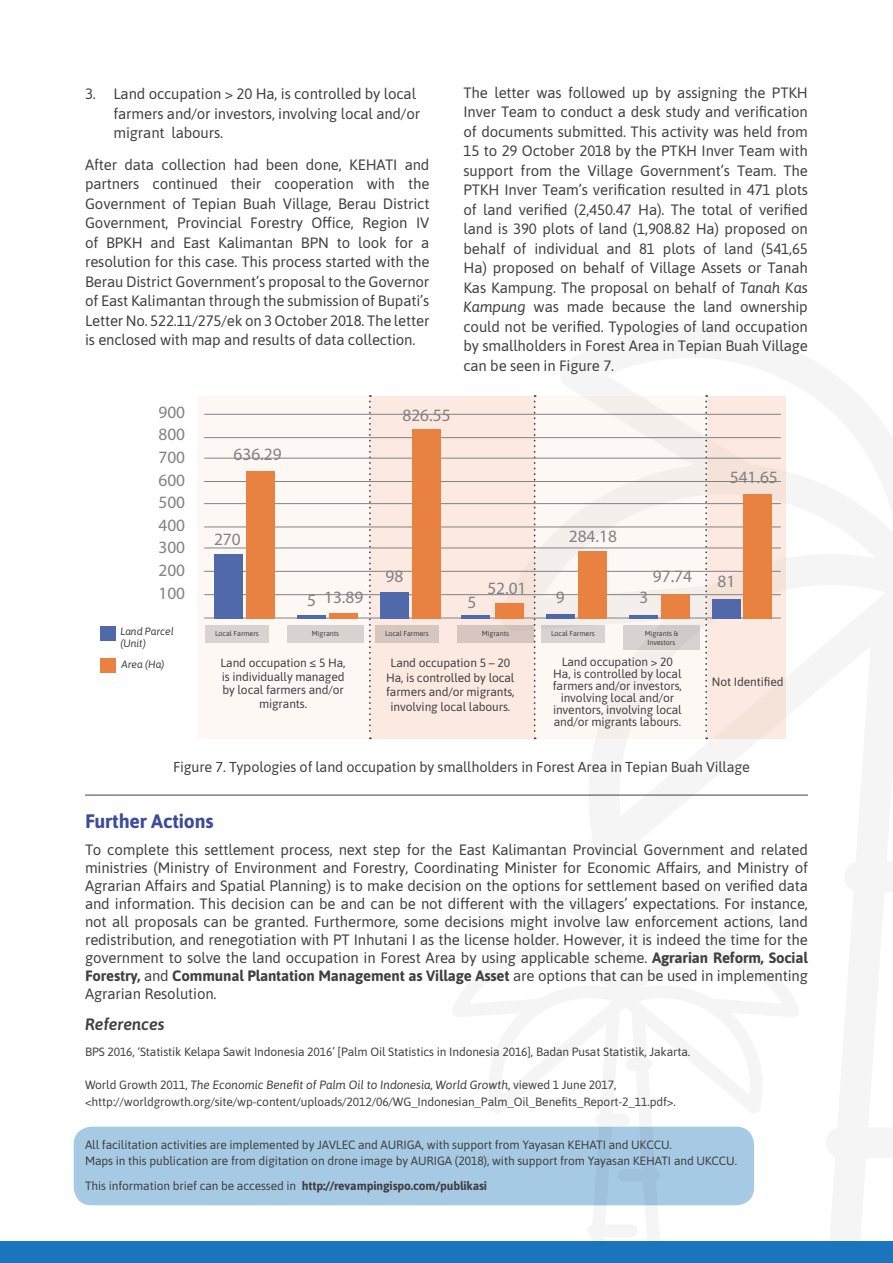
<style>
.page{position:relative;width:893px;height:1263px;background:#fff}
.page>*{position:absolute;margin:0;border:0;box-sizing:border-box;transform-origin:0 0}
.t1{font:700 19.5px "Asap";letter-spacing:-.01em;color:#3b4d96}
.t2{font:17.4px "Myriad Pro";color:#828183}
.t3{font:italic 600 16.5px "Asap";letter-spacing:-.01em;color:#414042}
.t4{font:15px/19.5px "Asap";letter-spacing:-.01em;color:#414042;text-align:justify}
.t5{font:14.4px "Asap";letter-spacing:-.01em;color:#414042}
.t6{font:12px/12px "Asap";letter-spacing:-.01em;color:#414042;text-align:center}
.t7{font:italic 10.5px/20.5px "Asap";letter-spacing:-.01em;color:#414042}
.t8{font:7.2px/9px "Asap";letter-spacing:-.01em;color:#414042;text-align:center}
.s1{font-style:italic}
.s2{font-weight:700}
</style>
<div class="page">
<div style="left:74px;top:1127px;width:680px;height:78px;background:#a6c9e4;border-radius:18px"></div>
<svg style="left:451px;top:1126px;width:303px;height:80px"></svg>
<div style="left:0;top:1241px;width:893px;height:22px;background:#1c75bc"></div>
<hr style="left:85px;top:794px;width:723px;height:2px;background:#000">
<div style="left:370px;top:396px;width:165px;height:342px;background:#fce9e1"></div>
<div style="left:197px;top:396px;width:173px;height:342px;background:#fef8f5"></div>
<div style="left:535px;top:396px;width:172px;height:342px;background:#fef8f5"></div>
<div style="left:707px;top:396px;width:79px;height:342px;background:#fce9e1"></div>
<svg style="left:369px;top:395px;width:2px;height:344px"></svg>
<svg style="left:534px;top:395px;width:2px;height:344px"></svg>
<svg style="left:705px;top:395px;width:2px;height:344px"></svg>
<div style="left:287px;top:625px;width:77px;height:18px;background:#d8d3d0"></div>
<div style="left:205px;top:625px;width:64px;height:18px;background:#d8d3d0"></div>
<div style="left:623px;top:625px;width:77px;height:25px;background:#d0cbc8"></div>
<div style="left:457px;top:625px;width:77px;height:18px;background:#d6c6bf"></div>
<div style="left:375px;top:625px;width:64px;height:18px;background:#d6c6bf"></div>
<div style="left:541px;top:625px;width:64px;height:18px;background:#d8d3d0"></div>
<div style="left:101px;top:626px;width:15px;height:15px;background:#4f69ab"></div>
<div style="left:101px;top:658px;width:15px;height:15px;background:#e98140"></div>
<hr style="left:204px;top:414px;width:577px;height:1px;background:#828183">
<hr style="left:204px;top:437px;width:577px;height:1px;background:#828183">
<hr style="left:204px;top:458px;width:577px;height:1px;background:#828183">
<hr style="left:204px;top:481px;width:577px;height:1px;background:#828183">
<hr style="left:204px;top:503px;width:577px;height:1px;background:#828183">
<hr style="left:204px;top:527px;width:577px;height:1px;background:#828183">
<hr style="left:204px;top:548px;width:577px;height:1px;background:#828183">
<hr style="left:204px;top:571px;width:577px;height:1px;background:#828183">
<hr style="left:204px;top:594px;width:577px;height:1px;background:#828183">
<hr style="left:204px;top:618px;width:577px;height:1px;background:#828183">
<div style="left:214px;top:554px;width:29px;height:65px;background:#4f69ab"></div>
<div style="left:380px;top:592px;width:29px;height:27px;background:#4f69ab"></div>
<hr style="left:297px;top:615px;width:29px;height:4px;background:#4f69ab">
<hr style="left:461px;top:615px;width:29px;height:4px;background:#4f69ab">
<div style="left:546px;top:614px;width:28px;height:5px;background:#4f69ab"></div>
<div style="left:329px;top:613px;width:29px;height:6px;background:#e98140"></div>
<div style="left:495px;top:603px;width:28px;height:16px;background:#e98140"></div>
<hr style="left:629px;top:615px;width:29px;height:4px;background:#4f69ab">
<div style="left:661px;top:594px;width:29px;height:25px;background:#e98140"></div>
<div style="left:712px;top:599px;width:29px;height:20px;background:#4f69ab"></div>
<div style="left:743px;top:494px;width:29px;height:125px;background:#e98140"></div>
<div style="left:578px;top:551px;width:29px;height:68px;background:#e98140"></div>
<div style="left:247px;top:471px;width:28px;height:148px;background:#e98140"></div>
<div style="left:412px;top:429px;width:29px;height:190px;background:#e98140"></div>
<p class="t4" style="left:114px;top:83px;width:308px;text-align:left;text-indent:-28px">3. Land occupation &gt; 20 Ha, is controlled by local farmers and/or investors, involving local and/or migrant labours.</p>
<p class="t4" style="left:85px;top:154px;width:346px">After data collection had been done, KEHATI and partners continued their cooperation with the Government of Tepian Buah Village, Berau District Government, Provincial Forestry Office, Region IV of BPKH and East Kalimantan BPN to look for a resolution for this case. This process started with the Berau District Government’s proposal to the Governor of East Kalimantan through the submission of Bupati’s Letter No. 522.11/275/ek on 3 October 2018. The letter is enclosed with map and results of data collection.</p>
<p class="t2" style="left:159px;top:401px;width:28px">900</p>
<p class="t2" style="left:402px;top:404px;width:50px">826.55</p>
<p class="t2" style="left:159px;top:424px;width:28px">800</p>
<p class="t2" style="left:159px;top:446px;width:28px">700</p>
<p class="t2" style="left:159px;top:469px;width:28px">600</p>
<p class="t2" style="left:159px;top:492px;width:28px">500</p>
<p class="t2" style="left:159px;top:514px;width:28px">400</p>
<p class="t2" style="left:159px;top:537px;width:28px">300</p>
<p class="t2" style="left:234px;top:444px;width:50px">636.29</p>
<p class="t2" style="left:214px;top:528px;width:28px">270</p>
<p class="t4" style="left:463px;top:82px;width:346px">The letter was followed up by assigning the PTKH Inver Team to conduct a desk study and verification of documents submitted. This activity was held from 15 to 29 October 2018 by the PTKH Inver Team with support from the Village Government’s Team. The PTKH Inver Team’s verification resulted in 471 plots of land verified (2,450.47 Ha). The total of verified land is 390 plots of land (1,908.82 Ha) proposed on behalf of individual and 81 plots of land (541,65<br>Ha) proposed on behalf of Village Assets or Tanah Kas Kampung. The proposal on behalf of <span class="s1">Tanah Kas Kampung</span> was made because the land ownership could not be verified. Typologies of land occupation by smallholders in Forest Area in Tepian Buah Village can be seen in Figure 7.</p>
<p class="t2" style="left:569px;top:525px;width:50px">284.18</p>
<p class="t2" style="left:730px;top:466px;width:50px">541.65</p>
<p class="t2" style="left:159px;top:559px;width:28px">200</p>
<p class="t2" style="left:159px;top:582px;width:28px">100</p>
<p class="t2" style="left:385px;top:565px;width:19px">98</p>
<p class="t2" style="left:653px;top:565px;width:41px">97.74</p>
<p class="t2" style="left:487px;top:577px;width:41px">52.01</p>
<p class="t2" style="left:307px;top:589px;width:10px">5</p>
<p class="t2" style="left:468px;top:591px;width:10px">5</p>
<p class="t2" style="left:556px;top:587px;width:10px">9</p>
<p class="t2" style="left:324px;top:587px;width:41px">13.89</p>
<p class="t2" style="left:639px;top:587px;width:10px">3</p>
<p class="t7" style="left:120px;top:621px;width:55px">Land Parcel</p>
<p class="t8" style="left:551px;top:629px;width:45px">Local Farmers</p>
<p class="t7" style="left:120px;top:633px;width:46px">(Unit)<br>Area (Ha)</p>
<p class="t8" style="left:215px;top:629px;width:45px">Local Farmers</p>
<p class="t8" style="left:312px;top:629px;width:29px">Migrants</p>
<p class="t8" style="left:385px;top:629px;width:45px">Local Farmers</p>
<p class="t8" style="left:482px;top:629px;width:29px">Migrants</p>
<p class="t8" style="left:645px;top:629px;width:35px">Migrants &amp;<br>Investors</p>
<p class="t6" style="left:221px;top:656px;width:126px;line-height:13.5px">Land occupation ≤ 5 Ha, is individually managed by local farmers and/or migrants.</p>
<p class="t6" style="left:386px;top:655px;width:130px;line-height:14.4px">Land occupation 5 – 20<br>Ha, is controlled by local farmers and/or migrants, involving local labours.</p>
<p class="t6" style="left:553px;top:655px;width:131px">Land occupation &gt; 20<br>Ha, is controlled by local farmers and/or investors, involving local and/or inventors, involving local and/or migrants labours.</p>
<p class="t2" style="left:717px;top:571px;width:19px">81</p>
<p class="t6" style="left:712px;top:675px;width:73px">Not Identified</p>
<p class="t5" style="left:173px;top:757px;width:578px">Figure 7. Typologies of land occupation by smallholders in Forest Area in Tepian Buah Village</p>
<h1 class="t1" style="left:85px;top:807px;width:130px">Further Actions</h1>
<p class="t4" style="left:85px;top:840px;width:724px;line-height:18px">To complete this settlement process, next step for the East Kalimantan Provincial Government and related ministries (Ministry of Environment and Forestry, Coordinating Minister for Economic Affairs, and Ministry of Agrarian Affairs and Spatial Planning) is to make decision on the options for settlement based on verified data and information. This decision can be and can be not different with the villagers’ expectations. For instance, not all proposals can be granted. Furthermore, some decisions might involve law enforcement actions, land redistribution, and renegotiation with PT Inhutani I as the license holder. However, it is indeed the time for the government to solve the land occupation in Forest Area by using applicable scheme. <span class="s2">Agrarian Reform, Social Forestry,</span> and <span class="s2">Communal Plantation Management as Village Asset</span> are options that can be used in implementing Agrarian Resolution.</p>
<p class="t3" style="left:85px;top:1013px;width:81px">References</p>
<p class="t6" style="left:85px;top:1045px;width:607px">BPS 2016, ‘Statistik Kelapa Sawit Indonesia 2016’ [Palm Oil Statistics in Indonesia 2016], Badan Pusat Statistik, Jakarta.</p>
<p class="t6" style="left:85px;top:1076px;width:592px;line-height:16.5px;text-align:left">World Growth 2011, <span class="s1">The Economic Benefit of Palm Oil to Indonesia, World Growth</span>, viewed 1 June 2017, &lt;http://worldgrowth.org/site/wp-content/uploads/2012/06/WG_Indonesian_Palm_Oil_Benefits_Report-2_11.pdf&gt;.</p>
<p class="t6" style="left:85px;top:1135px;width:653px;line-height:16.5px;text-align:left">All facilitation activities are implemented by JAVLEC and AURIGA, with support from Yayasan KEHATI and UKCCU.<br>Maps in this publication are from digitation on drone image by AURIGA (2018), with support from Yayasan KEHATI and UKCCU.</p>
<p class="t6" style="left:85px;top:1179px;width:404px">This information brief can be accessed in <span class="s2">http://revampingispo.com/publikasi</span></p>
</div>
